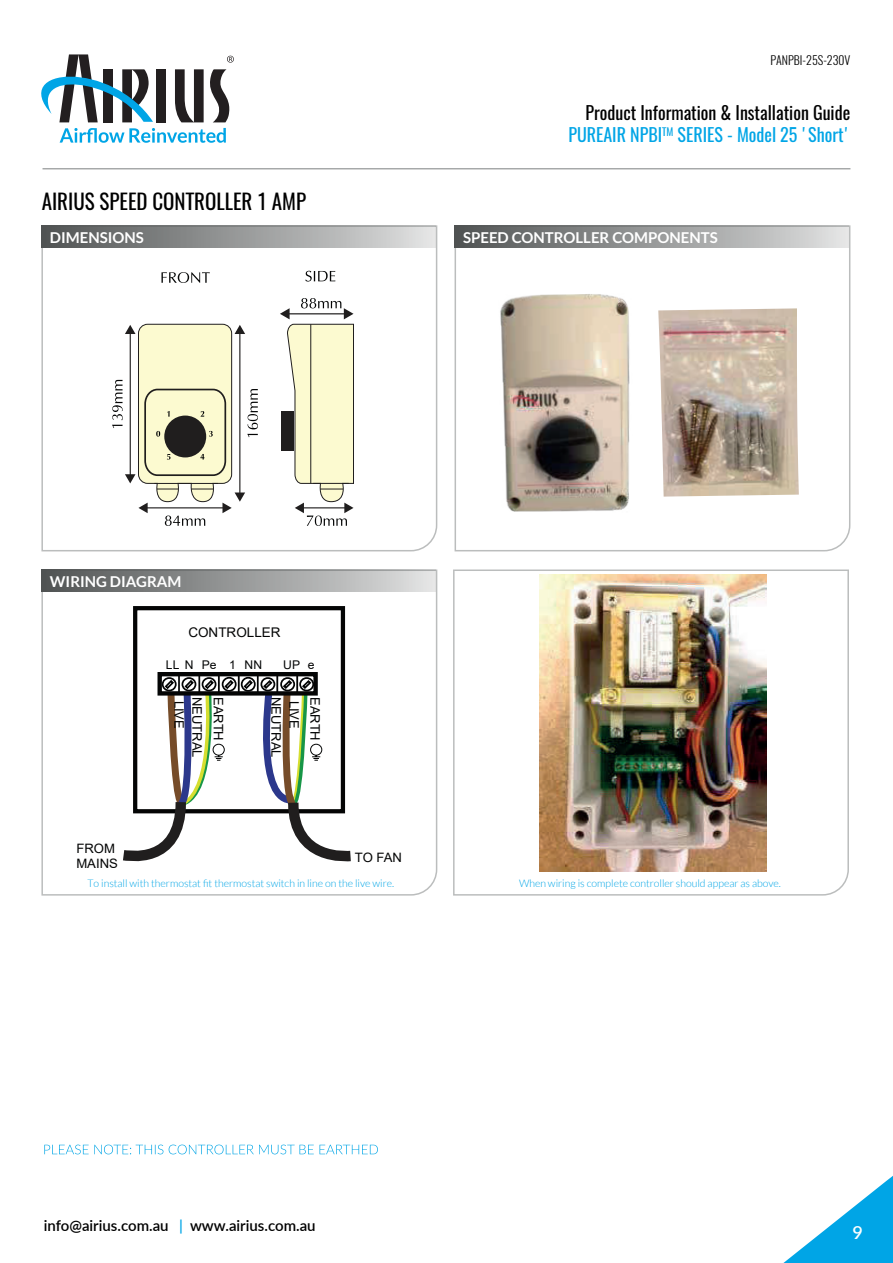
<style>
.page{position:relative;width:893px;height:1263px;background:#fff}
.page>*{position:absolute;margin:0;border:0;box-sizing:border-box;transform-origin:0 0}
.t1{font:21px "Oswald";color:#000001}
.t2{font:18px/21.6px "Oswald";color:#000001;text-align:right}
.t3{font:600 18px "Lato";color:#fff}
.t4{font:700 15px "Lato";color:#fff}
.t5{font:600 15px "Lato";color:#000001}
.t6{font:13.35px "Arial";color:#040505}
.t7{font:13.05px "Arial";color:#040505}
.t8{font:12.9px/15.6px "Arial";color:#040505}
.t9{font:300 12px "Oswald";color:#000001}
.t10{font:12px "Arial";color:#040505}
.t11{font:300 10.5px "Lato";color:#00a5e6}
.s1{color:#00a5e6}
</style>
<div class="page">
<svg style="left:454px;top:225px;width:397px;height:327px"></svg>
<img style="left:498px;top:292px;width:137px;height:221px">
<img style="left:658px;top:308px;width:141px;height:189px">
<div style="left:455px;top:225px;width:394px;height:23px;background:linear-gradient(to right,#505353,#e0e0e0)"></div>
<svg style="left:41px;top:569px;width:397px;height:327px"></svg>
<div style="left:41px;top:569px;width:395px;height:23px;background:linear-gradient(to right,#4f5252,#e0e1e1)"></div>
<div style="left:133px;top:606px;width:212px;height:207px;border:4px solid #040505"></div>
<svg style="left:113px;top:672px;width:248px;height:194px"></svg>
<svg style="left:44px;top:1144px;width:334px;height:10px"></svg>
<svg style="left:453px;top:569px;width:396px;height:327px"></svg>
<img style="left:540px;top:575px;width:227px;height:297px">
<svg style="left:41px;top:225px;width:397px;height:327px"></svg>
<div style="left:41px;top:225px;width:395px;height:23px;background:linear-gradient(to right,#4f5252,#e0e1e1)"></div>
<svg style="left:280px;top:298px;width:74px;height:228px"></svg>
<svg style="left:305px;top:271px;width:30px;height:11px"></svg>
<svg style="left:112px;top:324px;width:146px;height:202px"></svg>
<svg style="left:161px;top:272px;width:49px;height:11px"></svg>
<svg style="left:783px;top:1176px;width:110px;height:87px"></svg>
<hr style="left:43px;top:168px;width:807px;height:1px;background:#7c7f81">
<div style="left:156px;top:69px;width:10px;height:53px;background:#231f20"></div>
<svg style="left:41px;top:54px;width:112px;height:68px"></svg>
<svg style="left:175px;top:69px;width:55px;height:53px"></svg>
<svg style="left:227px;top:56px;width:7px;height:7px"></svg>
<svg style="left:60px;top:128px;width:166px;height:15px"></svg>
<p class="t9" style="left:770px;top:54px;width:81px">PANPBI-25S-230V</p>
<h1 class="t1" style="left:42px;top:192px;width:266px">AIRIUS SPEED CONTROLLER 1 AMP</h1>
<h3 class="t4" style="left:50px;top:231px;width:95px">DIMENSIONS</h3>
<h2 class="t2" style="left:568px;top:104px;width:283px">Product Information &amp; Installation Guide<br><span class="s1">PUREAIR NPBI</span><sup>TM</sup> <span class="s1">SERIES - Model 25 'Short'</span></h2>
<h3 class="t4" style="left:463px;top:231px;width:256px">SPEED CONTROLLER COMPONENTS</h3>
<h3 class="t4" style="left:50px;top:575px;width:133px">WIRING DIAGRAM</h3>
<p class="t6" style="left:188px;top:625px;width:94px">CONTROLLER</p>
<p class="t10" style="left:166px;top:657px;width:29px">LL N</p>
<p class="t10" style="left:229px;top:657px;width:8px">1</p>
<p class="t10" style="left:202px;top:657px;width:16px">Pe</p>
<p class="t10" style="left:245px;top:657px;width:19px">NN</p>
<p class="t10" style="left:283px;top:657px;width:33px">UP e</p>
<p class="t7" style="left:187px;top:700px;width:30px;rotate:90deg">LIVE</p>
<p class="t7" style="left:205px;top:697px;width:62px;rotate:90deg">NEUTRAL</p>
<p class="t7" style="left:226px;top:697px;width:45px;rotate:90deg">EARTH</p>
<p class="t7" style="left:284px;top:697px;width:62px;rotate:90deg">NEUTRAL</p>
<p class="t7" style="left:302px;top:700px;width:30px;rotate:90deg">LIVE</p>
<p class="t7" style="left:322px;top:697px;width:45px;rotate:90deg">EARTH</p>
<p class="t8" style="left:76px;top:840px;width:43px">FROM<br>MAINS</p>
<p class="t8" style="left:355px;top:849px;width:49px">TO FAN</p>
<p class="t11" style="left:87px;top:877px;width:308px">To install with thermostat fit thermostat switch in line on the live wire.</p>
<p class="t11" style="left:519px;top:878px;width:263px">When wiring is complete controller should appear as above.</p>
<h3 class="t5" style="left:44px;top:1219px;width:273px">info@airius.com.au <span class="s1">|</span> www.airius.com.au</h3>
<h2 class="t3" style="left:853px;top:1225px;width:12px">9</h2>
</div>
